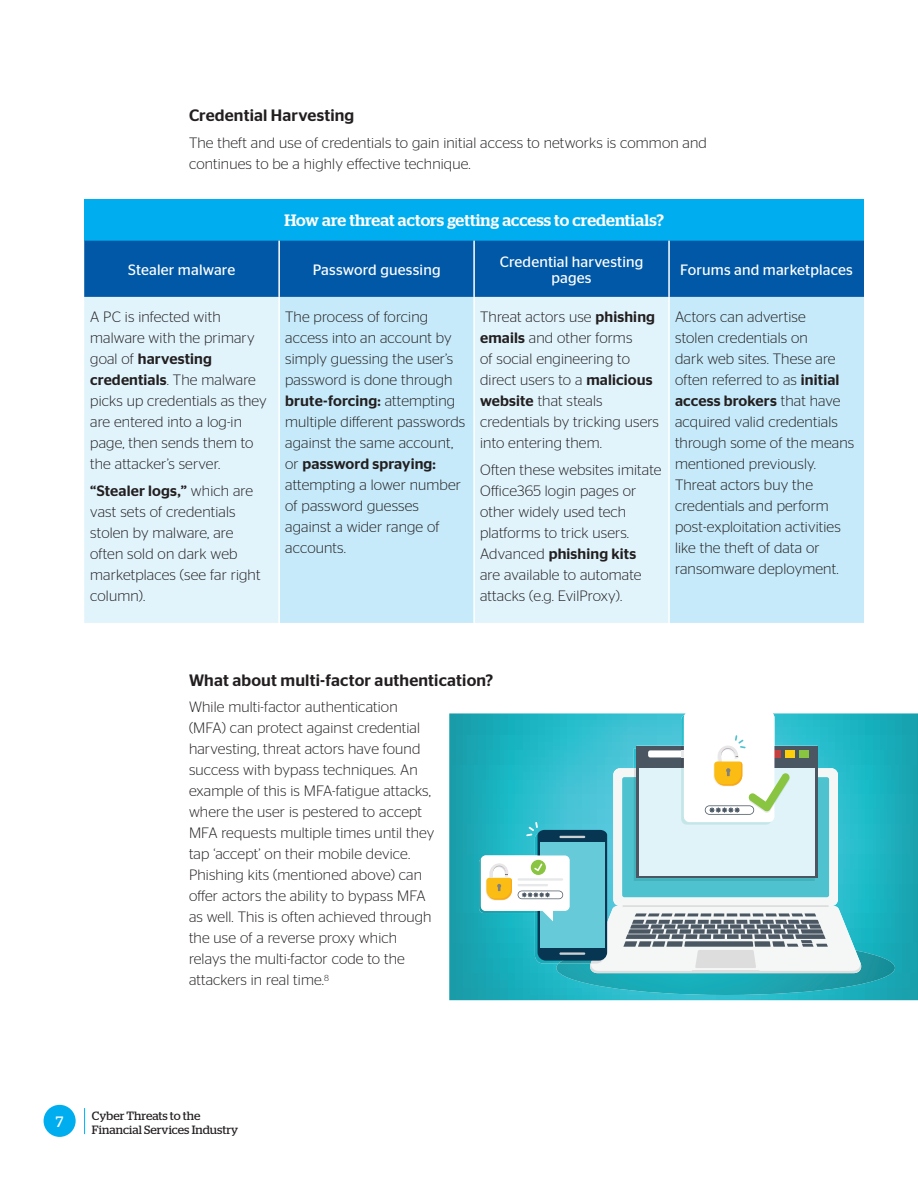
<style>
.page{position:relative;width:918px;height:1188px;background:#fff}
.page>*{position:absolute;margin:0;border:0;box-sizing:border-box;transform-origin:0 0}
.t1{font:500 16.5px "Stag Sans";letter-spacing:.01em;color:#231f20}
.t2{font:500 16.5px "Stag";letter-spacing:.01em;color:#fff}
.t3{font:300 15px/21px "Stag Sans";letter-spacing:.01em;color:#231f20}
.t4{font:15px/16.5px "Stag Sans";letter-spacing:.01em;color:#fff;text-align:center}
.t5{font:15px "Stag";color:#fff}
.t6{font:12px/14.4px "Stag";letter-spacing:.005em;color:#231f20}
.s1{font-weight:500}
</style>
<div class="page">
<div style="left:44px;top:1105px;width:32px;height:32px;background:#00aeef;border-radius:50%"></div>
<svg style="left:84px;top:1108px;width:1px;height:26px"></svg>
<div style="left:84px;top:199px;width:780px;height:42px;background:#00aeef"></div>
<div style="left:84px;top:241px;width:780px;height:56px;background:#0158a6"></div>
<div style="left:84px;top:297px;width:194px;height:326px;background:#e1f4fc"></div>
<svg style="left:280px;top:297px;width:584px;height:326px;background:#ceedfa"></svg>
<hr style="left:278px;top:241px;width:2px;height:56px;background:#fff">
<hr style="left:473px;top:241px;width:2px;height:56px;background:#fff">
<hr style="left:473px;top:297px;width:2px;height:326px;background:#fff">
<hr style="left:668px;top:241px;width:2px;height:56px;background:#fff">
<hr style="left:668px;top:297px;width:2px;height:326px;background:#fff">
<svg style="left:449px;top:713px;width:469px;height:287px;background:#1caab7"></svg>
<img style="left:479px;top:858px;width:2px;height:55px">
<img style="left:556px;top:950px;width:339px;height:45px">
<svg style="left:481px;top:713px;width:382px;height:260px"></svg>
<p class="t1" style="left:189px;top:106px;width:167px">Credential Harvesting</p>
<p class="t3" style="left:189px;top:132px;width:519px">The theft and use of credentials to gain initial access to networks is common and continues to be a highly effective technique.</p>
<p class="t2" style="left:284px;top:211px;width:381px">How are threat actors getting access to credentials?</p>
<p class="t4" style="left:128px;top:261px;width:109px">Stealer malware</p>
<p class="t4" style="left:313px;top:261px;width:129px">Password guessing</p>
<p class="t4" style="left:500px;top:253px;width:145px">Credential harvesting pages</p>
<p class="t4" style="left:680px;top:261px;width:174px">Forums and marketplaces</p>
<p class="t3" style="left:90px;top:307px;width:178px">A PC is infected with malware with the primary goal of <span class="s1">harvesting credentials</span>. The malware picks up credentials as they are entered into a log-in page, then sends them to the attacker’s server.</p>
<p class="t3" style="left:90px;top:480px;width:172px"><span class="s1">“Stealer logs,”</span> which are vast sets of credentials stolen by malware, are often sold on dark web marketplaces (see far right column).</p>
<p class="t3" style="left:285px;top:307px;width:182px">The process of forcing access into an account by simply guessing the user’s password is done through <span class="s1">brute-forcing:</span> attempting multiple different passwords against the same account, or <span class="s1">password spraying: </span>attempting a lower number of password guesses against a wider range of accounts.</p>
<p class="t3" style="left:480px;top:307px;width:180px">Threat actors use <span class="s1">phishing emails</span> and other forms<br>of social engineering to direct users to a <span class="s1">malicious website</span> that steals credentials by tricking users into entering them.</p>
<p class="t3" style="left:675px;top:307px;width:181px">Actors can advertise<br>stolen credentials on<br>dark web sites. These are often referred to as <span class="s1">initial access brokers</span> that have acquired valid credentials through some of the means mentioned previously.<br>Threat actors buy the credentials and perform post-exploitation activities like the theft of data or ransomware deployment.</p>
<p class="t3" style="left:480px;top:459px;width:183px">Often these websites imitate<br>Office365 login pages or other widely used tech platforms to trick users.<br>Advanced <span class="s1">phishing kits<br></span>are available to automate attacks (e.g. EvilProxy).</p>
<p class="t1" style="left:189px;top:671px;width:306px">What about multi-factor authentication?</p>
<p class="t3" style="left:189px;top:697px;width:247px">While multi-factor authentication (MFA) can protect against credential harvesting, threat actors have found success with bypass techniques. An example of this is MFA-fatigue attacks, where the user is pestered to accept MFA requests multiple times until they tap ‘accept’ on their mobile device.<br>Phishing kits (mentioned above) can offer actors the ability to bypass MFA as well. This is often achieved through the use of a reverse proxy which relays the multi-factor code to the attackers in real time.<sup>8</sup></p>
<p class="t5" style="left:56px;top:1113px;width:9px">7</p>
<p class="t6" style="left:92px;top:1108px;width:148px">Cyber Threats to the<br>Financial Services Industry</p>
</div>
